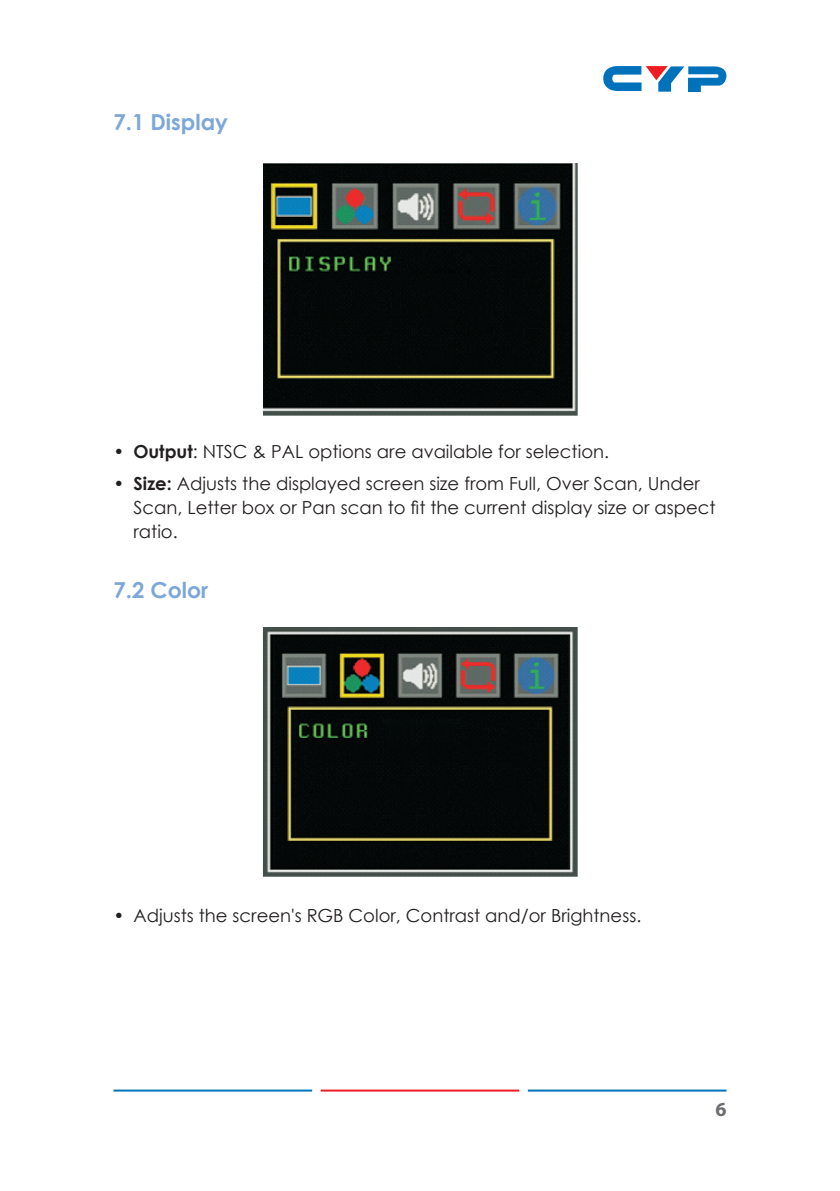
<style>
.page{position:relative;width:840px;height:1191px;background:#fff}
.page>*{position:absolute;margin:0;border:0;box-sizing:border-box;transform-origin:0 0}
.Sub_Header{font:700 22px "Century Gothic";color:#7ca7d8}
.t1{font:700 20px "Myriad Pro";color:#6c6d70}
.t2{font:18px/24px "Century Gothic";color:#231f20}
.s1{font-weight:700}
</style>
<div class="page">
<svg style="left:603px;top:66px;width:123px;height:26px"></svg>
<hr style="left:113px;top:1089px;width:199px;height:2px;background:#0073bd">
<hr style="left:527px;top:1089px;width:199px;height:2px;background:#0072bc">
<hr style="left:320px;top:1089px;width:199px;height:2px;background:#ee1d23">
<img style="left:263px;top:163px;width:314px;height:253px">
<img style="left:262px;top:627px;width:315px;height:250px">
<p class="Sub_Header" style="left:113px;top:105px;width:116px">7.1 Display</p>
<p class="t2" style="left:113px;top:439px;width:497px"><span class="s1">• Output</span>: NTSC &amp; PAL options are available for selection.</p>
<p class="t2" style="left:133px;top:471px;width:583px;text-indent:-20px"><span class="s1">• Size:</span> Adjusts the displayed screen size from Full, Over Scan, Under<br>Scan, Letter box or Pan scan to fit the current display size or aspect ratio.</p>
<p class="Sub_Header" style="left:113px;top:573px;width:96px">7.2 Color</p>
<p class="t2" style="left:113px;top:903px;width:529px">• Adjusts the screen's RGB Color, Contrast and/or Brightness.</p>
<p class="t1" style="left:715px;top:1096px;width:13px">6</p>
</div>
